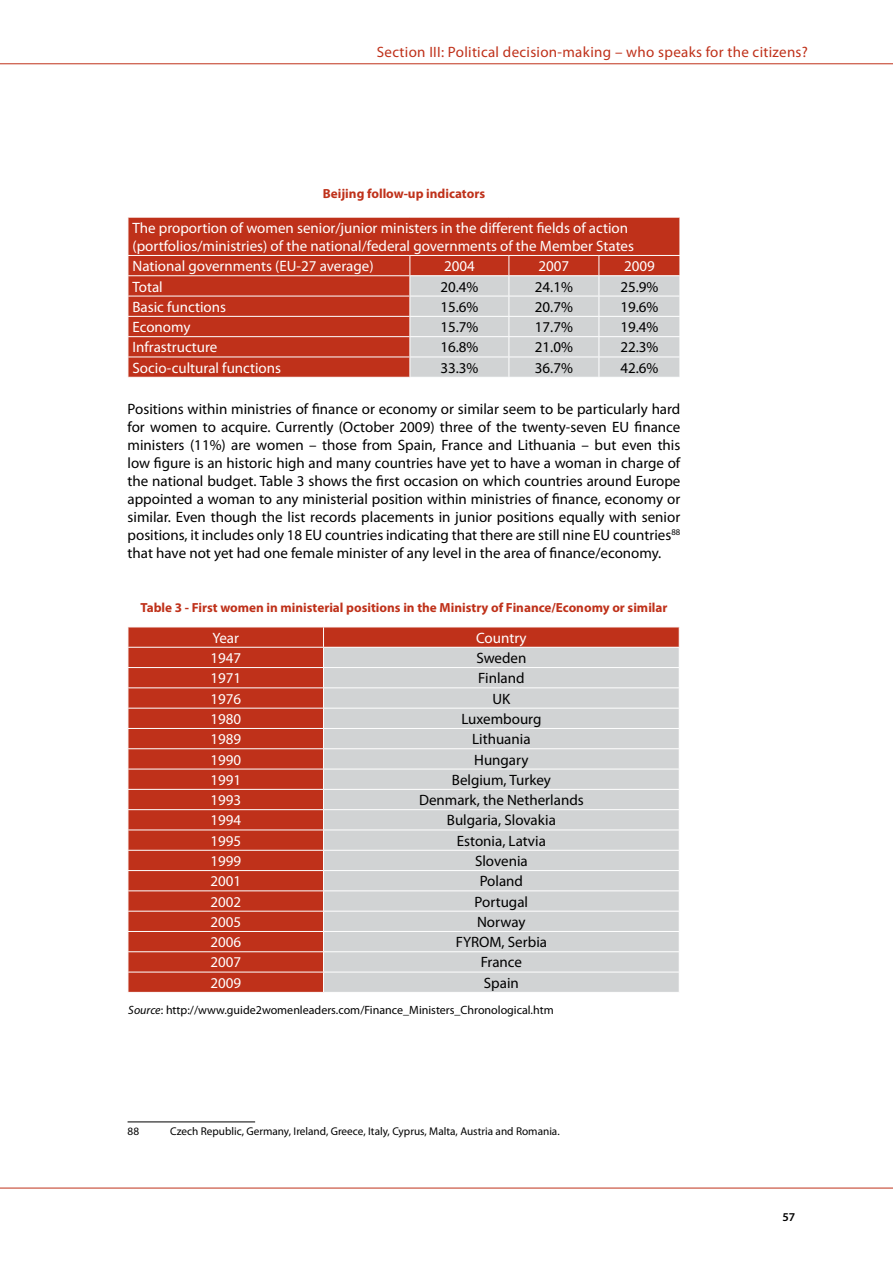
<style>
.page{position:relative;width:893px;height:1263px;background:#fff}
.page>*{position:absolute;margin:0;border:0;box-sizing:border-box;transform-origin:0 0}
.t1{font:15px/18px "Myriad Pro";color:#000;text-align:justify}
.t2{font:15px/18px "Myriad Pro";color:#fff}
.t3{font:15px "Myriad Pro";letter-spacing:.02em;color:#bf311a}
.t4{font:700 13.2px "Myriad Pro";color:#bf311a}
.t5{font:12px "Myriad Pro";color:#000}
.t6{font:600 12px "Myriad Pro";color:#000}
.t7{font:11.25px "Myriad Pro";color:#000}
.s1{font-style:italic}
</style>
<div class="page">
<hr style="left:0;top:1188px;width:893px;height:1px;background:#bf311a">
<hr style="left:0;top:63px;width:893px;height:1px;background:#bf311a">
<div style="left:129px;top:218px;width:551px;height:159px;background:#bf311a"></div>
<hr style="left:128px;top:255px;width:282px;height:1px;background:#fff">
<hr style="left:410px;top:255px;width:99px;height:1px;background:#fff">
<hr style="left:509px;top:255px;width:90px;height:1px;background:#fff">
<hr style="left:599px;top:255px;width:81px;height:1px;background:#fff">
<hr style="left:128px;top:275px;width:282px;height:1px;background:#fff">
<hr style="left:128px;top:296px;width:282px;height:1px;background:#fff">
<hr style="left:128px;top:316px;width:282px;height:1px;background:#fff">
<hr style="left:128px;top:336px;width:282px;height:1px;background:#fff">
<hr style="left:128px;top:357px;width:282px;height:1px;background:#fff">
<svg style="left:128px;top:256px;width:1px;height:121px"></svg>
<svg style="left:410px;top:256px;width:270px;height:121px;background:#d0bcb9"></svg>
<div style="left:129px;top:628px;width:550px;height:364px;background:#bf311a"></div>
<div style="left:324px;top:648px;width:355px;height:344px;background:#d1d3d4"></div>
<hr style="left:128px;top:647px;width:196px;height:1px;background:#fff">
<hr style="left:324px;top:647px;width:356px;height:1px;background:#fff">
<hr style="left:128px;top:667px;width:196px;height:1px;background:#fff">
<hr style="left:324px;top:667px;width:356px;height:1px;background:#fff">
<hr style="left:128px;top:687px;width:196px;height:1px;background:#fff">
<hr style="left:324px;top:687px;width:356px;height:1px;background:#fff">
<hr style="left:128px;top:708px;width:196px;height:1px;background:#fff">
<hr style="left:324px;top:708px;width:356px;height:1px;background:#fff">
<hr style="left:128px;top:728px;width:196px;height:1px;background:#fff">
<hr style="left:324px;top:728px;width:356px;height:1px;background:#fff">
<hr style="left:128px;top:748px;width:196px;height:1px;background:#fff">
<hr style="left:324px;top:748px;width:356px;height:1px;background:#fff">
<hr style="left:128px;top:769px;width:196px;height:1px;background:#fff">
<hr style="left:324px;top:769px;width:356px;height:1px;background:#fff">
<hr style="left:128px;top:789px;width:196px;height:1px;background:#fff">
<hr style="left:324px;top:789px;width:356px;height:1px;background:#fff">
<hr style="left:128px;top:809px;width:196px;height:1px;background:#fff">
<hr style="left:324px;top:809px;width:356px;height:1px;background:#fff">
<hr style="left:128px;top:829px;width:196px;height:1px;background:#fff">
<hr style="left:324px;top:829px;width:356px;height:1px;background:#fff">
<hr style="left:128px;top:850px;width:196px;height:1px;background:#fff">
<hr style="left:324px;top:850px;width:356px;height:1px;background:#fff">
<hr style="left:128px;top:870px;width:196px;height:1px;background:#fff">
<hr style="left:324px;top:870px;width:356px;height:1px;background:#fff">
<hr style="left:128px;top:890px;width:196px;height:1px;background:#fff">
<hr style="left:324px;top:890px;width:356px;height:1px;background:#fff">
<hr style="left:128px;top:911px;width:196px;height:1px;background:#fff">
<hr style="left:324px;top:911px;width:356px;height:1px;background:#fff">
<hr style="left:128px;top:931px;width:196px;height:1px;background:#fff">
<hr style="left:324px;top:931px;width:356px;height:1px;background:#fff">
<hr style="left:128px;top:951px;width:196px;height:1px;background:#fff">
<hr style="left:324px;top:951px;width:356px;height:1px;background:#fff">
<hr style="left:128px;top:972px;width:196px;height:1px;background:#fff">
<hr style="left:324px;top:972px;width:356px;height:1px;background:#fff">
<svg style="left:323px;top:627px;width:1px;height:365px"></svg>
<svg style="left:128px;top:627px;width:1px;height:365px"></svg>
<svg style="left:679px;top:627px;width:1px;height:20px"></svg>
<hr style="left:128px;top:1121px;width:127px;height:1px;background:#000">
<p class="t3" style="left:377px;top:42px;width:433px">Section III: Political decision-making – who speaks for the citizens?</p>
<p class="t4" style="left:323px;top:185px;width:164px">Beijing follow-up indicators</p>
<p class="t2" style="left:132px;top:219px;width:503px">The proportion of women senior/junior ministers in the different fields of action (portfolios/ministries) of the national/federal governments of the Member States</p>
<p class="t2" style="left:132px;top:257px;width:243px">National governments (EU-27 average)</p>
<p class="t2" style="left:444px;top:257px;width:32px">2004</p>
<p class="t2" style="left:538px;top:257px;width:32px">2007</p>
<p class="t2" style="left:624px;top:257px;width:32px">2009</p>
<p class="t2" style="left:132px;top:277px;width:32px">Total</p>
<p class="t1" style="left:440px;top:277px;width:40px">20.4%</p>
<p class="t1" style="left:535px;top:277px;width:40px">24.1%</p>
<p class="t1" style="left:620px;top:277px;width:40px">25.9%</p>
<p class="t2" style="left:132px;top:298px;width:95px">Basic functions</p>
<p class="t1" style="left:440px;top:298px;width:40px">15.6%</p>
<p class="t1" style="left:535px;top:298px;width:40px">20.7%</p>
<p class="t1" style="left:620px;top:298px;width:40px">19.6%</p>
<p class="t2" style="left:132px;top:318px;width:60px">Economy</p>
<p class="t1" style="left:440px;top:318px;width:40px">15.7%</p>
<p class="t1" style="left:535px;top:318px;width:40px">17.7%</p>
<p class="t1" style="left:620px;top:318px;width:40px">19.4%</p>
<p class="t2" style="left:132px;top:338px;width:86px">Infrastructure</p>
<p class="t1" style="left:440px;top:338px;width:40px">16.8%</p>
<p class="t1" style="left:535px;top:338px;width:40px">21.0%</p>
<p class="t1" style="left:620px;top:338px;width:40px">22.3%</p>
<p class="t2" style="left:132px;top:358px;width:150px">Socio-cultural functions</p>
<p class="t1" style="left:440px;top:358px;width:40px">33.3%</p>
<p class="t1" style="left:535px;top:358px;width:40px">36.7%</p>
<p class="t1" style="left:620px;top:358px;width:40px">42.6%</p>
<p class="t1" style="left:128px;top:400px;width:554px">Positions within ministries of finance or economy or similar seem to be particularly hard for women to acquire. Currently (October 2009) three of the twenty-seven EU finance ministers (11%) are women – those from Spain, France and Lithuania – but even this low figure is an historic high and many countries have yet to have a woman in charge of the national budget. Table 3 shows the first occasion on which countries around Europe appointed a woman to any ministerial position within ministries of finance, economy or similar. Even though the list records placements in junior positions equally with senior positions, it includes only 18 EU countries indicating that there are still nine EU countries<sup>88 </sup>that have not yet had one female minister of any level in the area of finance/economy.</p>
<p class="t4" style="left:140px;top:599px;width:529px">Table 3 - First women in ministerial positions in the Ministry of Finance/Economy or similar</p>
<p class="t2" style="left:212px;top:628px;width:28px">Year</p>
<p class="t2" style="left:476px;top:628px;width:52px">Country</p>
<p class="t2" style="left:210px;top:649px;width:32px">1947</p>
<p class="t1" style="left:476px;top:649px;width:51px">Sweden</p>
<p class="t2" style="left:210px;top:669px;width:32px">1971</p>
<p class="t1" style="left:478px;top:669px;width:48px">Finland</p>
<p class="t2" style="left:210px;top:689px;width:32px">1976</p>
<p class="t1" style="left:492px;top:689px;width:19px">UK</p>
<p class="t2" style="left:210px;top:710px;width:32px">1980</p>
<p class="t1" style="left:461px;top:710px;width:82px">Luxembourg</p>
<p class="t2" style="left:210px;top:730px;width:32px">1989</p>
<p class="t1" style="left:472px;top:730px;width:60px">Lithuania</p>
<p class="t2" style="left:210px;top:750px;width:32px">1990</p>
<p class="t1" style="left:474px;top:750px;width:56px">Hungary</p>
<p class="t2" style="left:210px;top:770px;width:32px">1991</p>
<p class="t1" style="left:452px;top:770px;width:101px">Belgium, Turkey</p>
<p class="t2" style="left:210px;top:791px;width:32px">1993</p>
<p class="t1" style="left:419px;top:791px;width:166px">Denmark, the Netherlands</p>
<p class="t2" style="left:210px;top:811px;width:32px">1994</p>
<p class="t1" style="left:447px;top:811px;width:111px">Bulgaria, Slovakia</p>
<p class="t2" style="left:210px;top:831px;width:32px">1995</p>
<p class="t1" style="left:457px;top:831px;width:91px">Estonia, Latvia</p>
<p class="t2" style="left:210px;top:852px;width:32px">1999</p>
<p class="t1" style="left:475px;top:852px;width:54px">Slovenia</p>
<p class="t2" style="left:210px;top:872px;width:32px">2001</p>
<p class="t1" style="left:480px;top:872px;width:45px">Poland</p>
<p class="t2" style="left:210px;top:892px;width:32px">2002</p>
<p class="t1" style="left:475px;top:892px;width:55px">Portugal</p>
<p class="t2" style="left:210px;top:913px;width:32px">2005</p>
<p class="t1" style="left:477px;top:913px;width:50px">Norway</p>
<p class="t2" style="left:210px;top:933px;width:32px">2006</p>
<p class="t1" style="left:456px;top:933px;width:93px">FYROM, Serbia</p>
<p class="t2" style="left:210px;top:953px;width:32px">2007</p>
<p class="t1" style="left:481px;top:953px;width:43px">France</p>
<p class="t2" style="left:210px;top:973px;width:32px">2009</p>
<p class="t1" style="left:484px;top:973px;width:36px">Spain</p>
<p class="t5" style="left:128px;top:1002px;width:427px"><span class="s1">Source</span>: http://www.guide2womenleaders.com/Finance_Ministers_Chronological.htm</p>
<p class="t7" style="left:128px;top:1125px;width:13px">88</p>
<p class="t7" style="left:170px;top:1125px;width:391px">Czech Republic, Germany, Ireland, Greece, Italy, Cyprus, Malta, Austria and Romania.</p>
<p class="t6" style="left:782px;top:1209px;width:14px">57</p>
</div>
